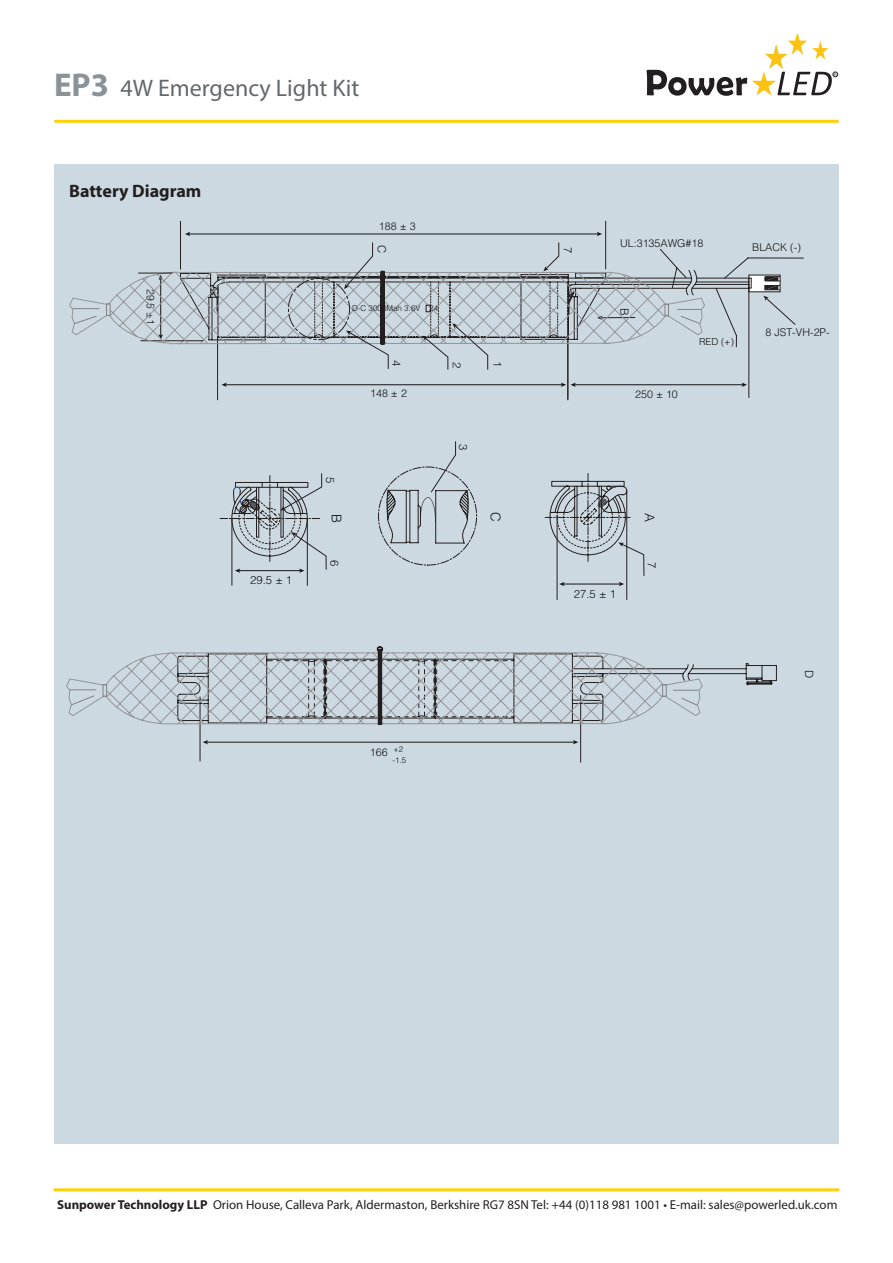
<style>
.page{position:relative;width:893px;height:1263px;background:#fff}
.page>*{position:absolute;margin:0;border:0;box-sizing:border-box;transform-origin:0 0}
.t1{font:24px "Myriad Pro";color:#62696e}
.t2{font:700 18px "Myriad Pro";color:#231f20}
.t3{font:300 13.35px "Helvetica";color:#111416}
.t4{font:12.9px "Myriad Pro";color:#231f20}
.t5{font:300 11.25px "Helvetica";color:#111416}
.t6{font:300 10.65px "Helvetica";color:#111416}
.t7{font:300 9.6px "Helvetica";color:#111416}
.t8{font:300 7.95px "Helvetica";color:#111416}
.t9{font:3.6px "Helvetica Neue";color:#231f20}
.s1{font-weight:700;font-size:33px;color:#8c9398}
.s2{font-weight:700}
</style>
<div class="page">
<hr style="left:56px;top:120px;width:781px;height:3px;background:#fed006">
<svg style="left:647px;top:34px;width:191px;height:62px"></svg>
<div style="left:54px;top:164px;width:785px;height:980px;background:#cdd9e1"></div>
<hr style="left:189px;top:234px;width:409px;height:1px;background:#111416">
<svg style="left:185px;top:232px;width:5px;height:4px"></svg>
<svg style="left:597px;top:232px;width:5px;height:4px"></svg>
<hr style="left:206px;top:742px;width:368px;height:1px;background:#111416">
<svg style="left:203px;top:740px;width:5px;height:4px"></svg>
<svg style="left:573px;top:740px;width:5px;height:4px"></svg>
<hr style="left:138px;top:273px;width:34px;height:1px;background:#231f20">
<svg style="left:69px;top:303px;width:111px;height:403px"></svg>
<svg style="left:180px;top:242px;width:616px;height:483px"></svg>
<hr style="left:55px;top:1188px;width:783px;height:3px;background:#fed006">
<h1 class="t1" style="left:54px;top:73px;width:307px"><span class="s1">EP3</span> 4W Emergency Light Kit</h1>
<p class="t9" style="left:834px;top:72px;width:4px">R</p>
<h2 class="t2" style="left:69px;top:179px;width:134px">Battery Diagram</h2>
<p class="t6" style="left:160px;top:289px;width:37px;rotate:90deg">29.5 ±1</p>
<p class="t5" style="left:250px;top:570px;width:44px">29.5 ± 1</p>
<p class="t6" style="left:379px;top:217px;width:38px">188 ± 3</p>
<p class="t5" style="left:391px;top:245px;width:10px;rotate:90deg">C</p>
<p class="t5" style="left:577px;top:247px;width:8px;rotate:90deg">7</p>
<p class="t6" style="left:620px;top:234px;width:85px">UL:3135AWG#18</p>
<p class="t6" style="left:752px;top:238px;width:50px">BLACK (-)</p>
<p class="t8" style="left:352px;top:302px;width:88px">D-C 3000Mah 3.6V 24</p>
<p class="t5" style="left:406px;top:360px;width:8px;rotate:90deg">4</p>
<p class="t5" style="left:466px;top:362px;width:8px;rotate:90deg">2</p>
<p class="t5" style="left:507px;top:361px;width:8px;rotate:90deg">1</p>
<p class="t5" style="left:634px;top:308px;width:9px;rotate:90deg">B</p>
<p class="t6" style="left:370px;top:384px;width:38px">148 ± 2</p>
<p class="t6" style="left:635px;top:385px;width:44px">250 ± 10</p>
<p class="t5" style="left:340px;top:477px;width:8px;rotate:90deg">5</p>
<p class="t5" style="left:473px;top:444px;width:8px;rotate:90deg">3</p>
<p class="t3" style="left:348px;top:514px;width:10px;rotate:90deg">B</p>
<p class="t3" style="left:507px;top:512px;width:11px;rotate:90deg">C</p>
<p class="t3" style="left:661px;top:513px;width:10px;rotate:90deg">A</p>
<p class="t5" style="left:344px;top:560px;width:8px;rotate:90deg">6</p>
<p class="t5" style="left:661px;top:562px;width:8px;rotate:90deg">7</p>
<p class="t5" style="left:574px;top:584px;width:44px">27.5 ± 1</p>
<p class="t7" style="left:699px;top:333px;width:36px">RED (+)</p>
<p class="t6" style="left:765px;top:323px;width:66px">8 JST-VH-2P-</p>
<p class="t6" style="left:370px;top:743px;width:35px">166 <sup>+2</sup></p>
<p class="t8" style="left:393px;top:753px;width:15px">-1.5</p>
<p class="t5" style="left:819px;top:670px;width:10px;rotate:90deg">D</p>
<p class="t4" style="left:57px;top:1197px;width:782px"><span class="s2">Sunpower Technology LLP</span> Orion House, Calleva Park, Aldermaston, Berkshire RG7 8SN Tel: +44 (0)118 981 1001 • E-mail: sales@powerled.uk.com</p>
</div>
